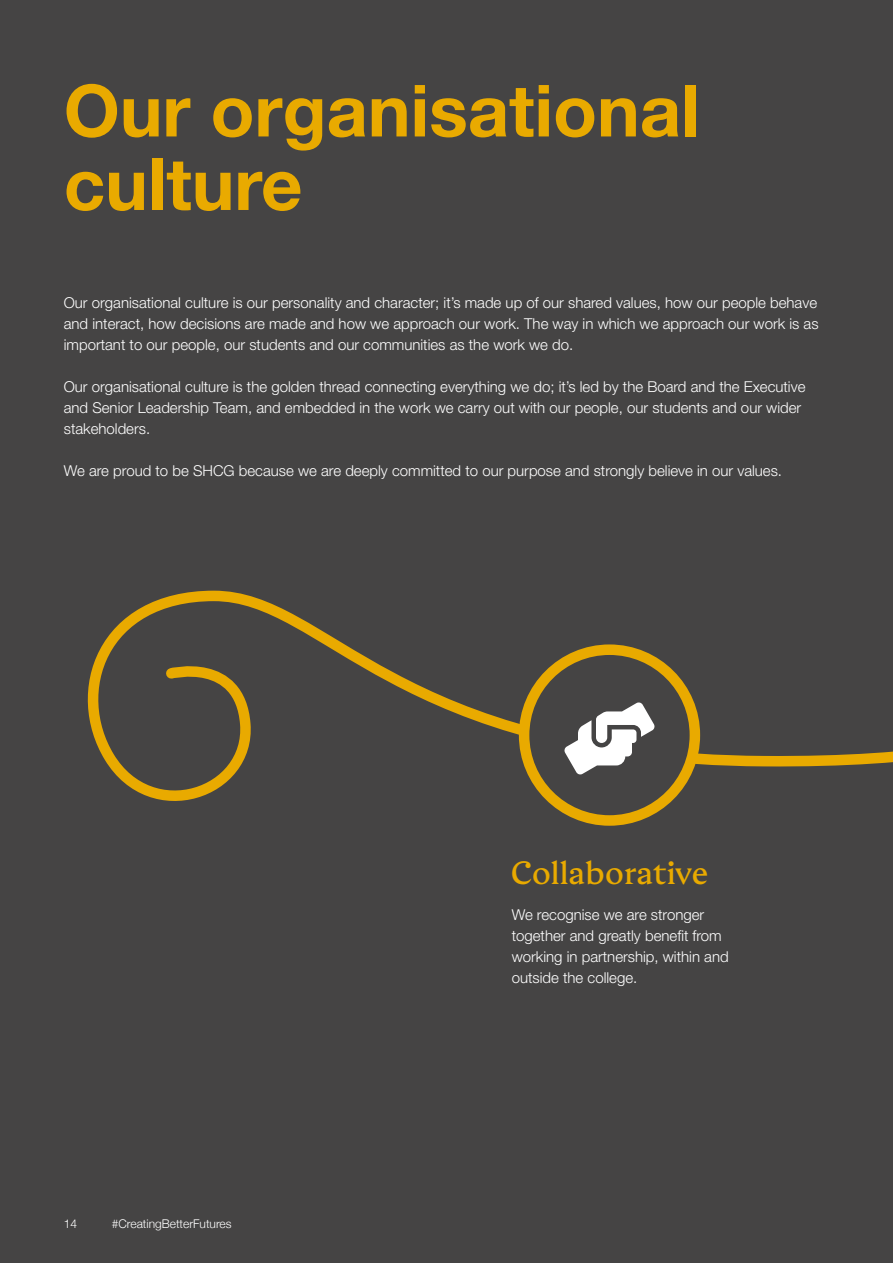
<style>
.page{position:relative;width:893px;height:1263px;background:#454444}
.page>*{position:absolute;margin:0;border:0;box-sizing:border-box;transform-origin:0 0}
.t1{font:700 72px/73.5px "Helvetica Neue LT Pro";color:#e9aa00}
.t2{font:30px "Ariata Text";letter-spacing:-.005em;color:#e9aa00}
.t3{font:300 15px/21px "Helvetica Neue LT Pro";color:#fff}
.t4{font:300 12px "Helvetica Neue";color:#fff}
</style>
<div class="page">
<svg style="left:70px;top:585px;width:823px;height:257px;background:#504b3f"></svg>
<div style="left:524px;top:650px;width:171px;height:170px;background:#454444;border-radius:50%"></div>
<div style="left:519px;top:644px;width:181px;height:182px;border:10px solid #e9aa00;border-radius:50%"></div>
<svg style="left:564px;top:702px;width:91px;height:73px"></svg>
<h1 class="t1" style="left:64px;top:72px;width:637px">Our organisational culture</h1>
<p class="t3" style="left:64px;top:292px;width:756px;text-align:justify">Our organisational culture is our personality and character; it’s made up of our shared values, how our people behave and interact, how decisions are made and how we approach our work. The way in which we approach our work is as important to our people, our students and our communities as the work we do.</p>
<p class="t3" style="left:64px;top:376px;width:743px">Our organisational culture is the golden thread connecting everything we do; it’s led by the Board and the Executive and Senior Leadership Team, and embedded in the work we carry out with our people, our students and our wider stakeholders.</p>
<p class="t3" style="left:64px;top:460px;width:720px">We are proud to be SHCG because we are deeply committed to our purpose and strongly believe in our values.</p>
<p class="t4" style="left:64px;top:1214px;width:15px">14</p>
<p class="t4" style="left:112px;top:1214px;width:121px">#CreatingBetterFutures</p>
<h2 class="t2" style="left:511px;top:848px;width:199px">Collaborative</h2>
<p class="t3" style="left:512px;top:904px;width:218px">We recognise we are stronger together and greatly benefit from working in partnership, within and outside the college.</p>
</div>
